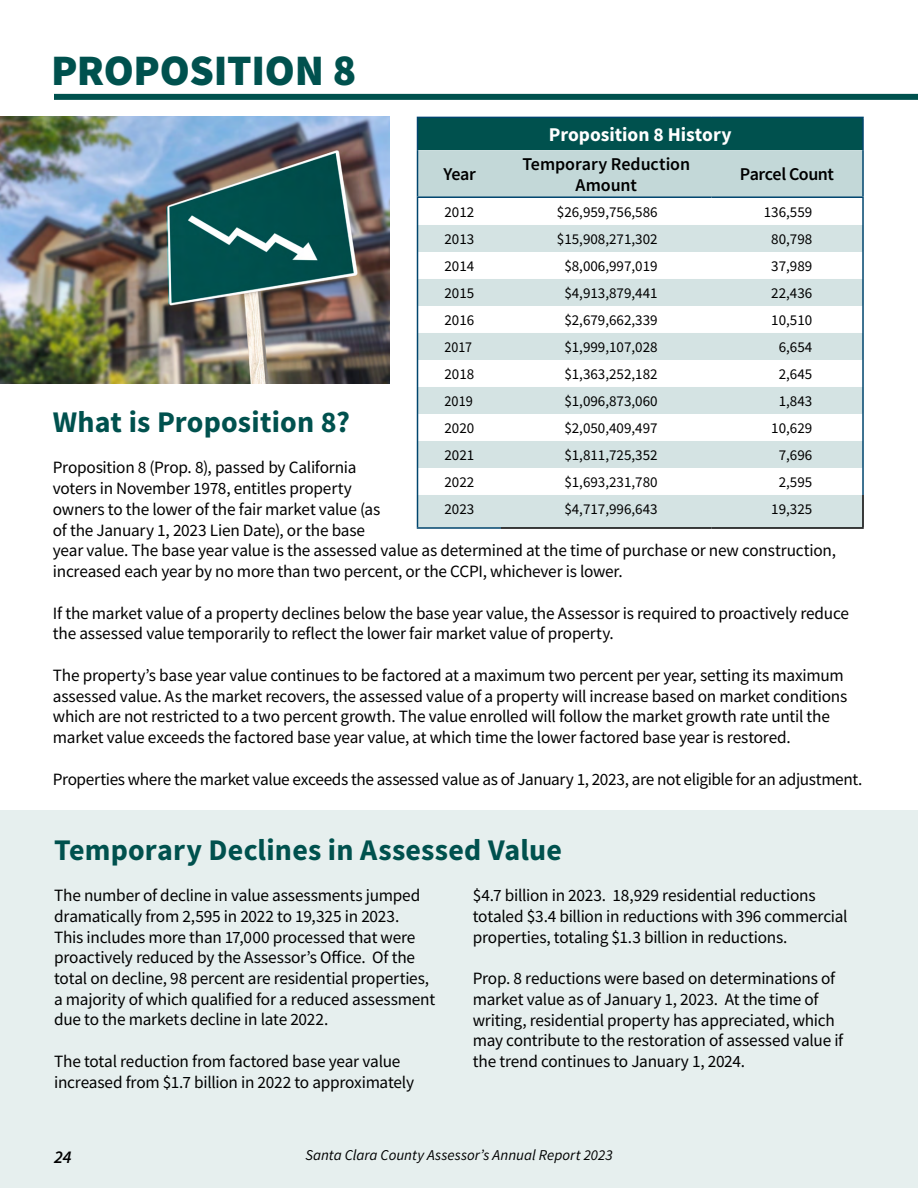
<style>
.page{position:relative;width:918px;height:1188px;background:#fff}
.page>*{position:absolute;margin:0;border:0;box-sizing:border-box;transform-origin:0 0}
.t1{font:900 43.5px "Source Sans Pro";letter-spacing:-.005em;color:#00514e}
.t2{font:700 30px "Source Sans Pro";letter-spacing:.005em;color:#00514e}
.t3{font:700 19.5px "Source Sans Pro";color:#fff}
.t4{font:600 18px/21.6px "Source Sans Pro";letter-spacing:-.005em;color:#000;text-align:center}
.t5{font:600 18px "Source Sans Pro";letter-spacing:-.025em;color:#000}
.t6{font:italic 600 18px "Source Sans Pro";color:#000}
.t7{font:17.25px/20.7px "Source Sans Pro";letter-spacing:-.015em;color:#000}
.t8{font:15px "Source Sans Pro";color:#000}
.t9{font:italic 15px "Source Sans Pro";color:#000}
.t10{font:15px "Source Sans Pro";color:#000;scale:.93 1}
.t11{font:15px "Source Sans Pro";color:#000;scale:.95 1}
</style>
<div class="page">
<div style="left:0;top:810px;width:918px;height:378px;background:#e6efee"></div>
<img style="left:0;top:117px;width:389px;height:266px">
<div style="left:54px;top:94px;width:864px;height:6px;background:#00514e"></div>
<div style="left:418px;top:117px;width:445px;height:33px;background:#00514e"></div>
<div style="left:418px;top:495px;width:444px;height:32px;background:#d4e3e3"></div>
<hr style="left:862px;top:198px;width:2px;height:27px;background:#00456e">
<hr style="left:862px;top:279px;width:2px;height:27px;background:#00456e">
<hr style="left:417px;top:495px;width:1px;height:32px;background:#00456e">
<hr style="left:862px;top:387px;width:2px;height:27px;background:#00456e">
<hr style="left:862px;top:414px;width:2px;height:27px;background:#00456e">
<hr style="left:862px;top:441px;width:2px;height:27px;background:#00456e">
<hr style="left:862px;top:468px;width:2px;height:27px;background:#00456e">
<hr style="left:862px;top:306px;width:2px;height:27px;background:#00456e">
<hr style="left:862px;top:333px;width:2px;height:27px;background:#00456e">
<hr style="left:862px;top:360px;width:2px;height:27px;background:#00456e">
<svg style="left:417px;top:150px;width:446px;height:345px"></svg>
<hr style="left:417px;top:150px;width:1px;height:46px;background:#00456e">
<hr style="left:417px;top:196px;width:84px;height:2px;background:#00456e">
<hr style="left:501px;top:196px;width:211px;height:2px;background:#00456e">
<hr style="left:417px;top:117px;width:84px;height:1px;background:#00456e">
<hr style="left:417px;top:118px;width:1px;height:32px;background:#00456e">
<hr style="left:501px;top:117px;width:211px;height:1px;background:#00456e">
<hr style="left:712px;top:117px;width:152px;height:1px;background:#00456e">
<hr style="left:862px;top:118px;width:2px;height:32px;background:#00456e">
<hr style="left:862px;top:150px;width:2px;height:46px;background:#00456e">
<hr style="left:712px;top:196px;width:152px;height:2px;background:#00456e">
<hr style="left:417px;top:527px;width:84px;height:2px;background:#00456e">
<hr style="left:862px;top:225px;width:2px;height:27px;background:#00456e">
<hr style="left:862px;top:252px;width:2px;height:27px;background:#00456e">
<hr style="left:862px;top:495px;width:2px;height:32px;background:#000">
<hr style="left:501px;top:527px;width:211px;height:2px;background:#000">
<hr style="left:712px;top:527px;width:152px;height:2px;background:#000">
<h1 class="t1" style="left:51px;top:40px;width:307px">PROPOSITION 8</h1>
<p class="t3" style="left:549px;top:121px;width:184px">Proposition 8 History</p>
<p class="t4" style="left:443px;top:163px;width:34px">Year</p>
<p class="t4" style="left:522px;top:153px;width:169px">Temporary Reduction<br>Amount</p>
<p class="t5" style="left:740px;top:163px;width:96px">Parcel Count</p>
<p class="t8" style="left:445px;top:203px;width:31px">2012</p>
<p class="t8" style="left:557px;top:203px;width:102px">$26,959,756,586</p>
<p class="t8" style="left:764px;top:203px;width:50px">136,559</p>
<p class="t8" style="left:445px;top:230px;width:31px">2013</p>
<p class="t8" style="left:557px;top:230px;width:102px">$15,908,271,302</p>
<p class="t8" style="left:771px;top:230px;width:43px">80,798</p>
<p class="t8" style="left:445px;top:257px;width:31px">2014</p>
<p class="t8" style="left:564px;top:257px;width:95px">$8,006,997,019</p>
<p class="t8" style="left:771px;top:257px;width:43px">37,989</p>
<p class="t8" style="left:445px;top:284px;width:31px">2015</p>
<p class="t8" style="left:564px;top:284px;width:95px">$4,913,879,441</p>
<p class="t8" style="left:771px;top:284px;width:43px">22,436</p>
<p class="t8" style="left:445px;top:311px;width:31px">2016</p>
<p class="t8" style="left:564px;top:311px;width:95px">$2,679,662,339</p>
<p class="t8" style="left:771px;top:311px;width:43px">10,510</p>
<p class="t10" style="left:445px;top:338px;width:31px">2017</p>
<p class="t8" style="left:564px;top:338px;width:95px">$1,999,107,028</p>
<p class="t8" style="left:779px;top:338px;width:35px">6,654</p>
<p class="t8" style="left:445px;top:365px;width:31px">2018</p>
<p class="t8" style="left:564px;top:365px;width:95px">$1,363,252,182</p>
<p class="t8" style="left:779px;top:365px;width:35px">2,645</p>
<p class="t11" style="left:445px;top:392px;width:31px">2019</p>
<p class="t8" style="left:564px;top:392px;width:95px">$1,096,873,060</p>
<p class="t8" style="left:779px;top:392px;width:35px">1,843</p>
<p class="t8" style="left:445px;top:419px;width:31px">2020</p>
<p class="t8" style="left:564px;top:419px;width:95px">$2,050,409,497</p>
<p class="t8" style="left:771px;top:419px;width:43px">10,629</p>
<p class="t8" style="left:445px;top:446px;width:31px">2021</p>
<p class="t8" style="left:564px;top:446px;width:95px">$1,811,725,352</p>
<p class="t8" style="left:779px;top:446px;width:35px">7,696</p>
<p class="t8" style="left:445px;top:473px;width:31px">2022</p>
<p class="t8" style="left:564px;top:473px;width:95px">$1,693,231,780</p>
<p class="t8" style="left:779px;top:473px;width:35px">2,595</p>
<p class="t8" style="left:445px;top:499px;width:31px">2023</p>
<p class="t8" style="left:564px;top:499px;width:95px">$4,717,996,643</p>
<p class="t8" style="left:771px;top:499px;width:43px">19,325</p>
<h2 class="t2" style="left:53px;top:401px;width:299px">What is Proposition 8?</h2>
<p class="t7" style="left:53px;top:457px;width:785px">Proposition 8 (Prop. 8), passed by California<br>voters in November 1978, entitles property<br>owners to the lower of the fair market value (as<br>of the January 1, 2023 Lien Date), or the base<br>year value. The base year value is the assessed value as determined at the time of purchase or new construction, increased each year by no more than two percent, or the CCPI, whichever is lower.</p>
<p class="t7" style="left:53px;top:602px;width:798px">If the market value of a property declines below the base year value, the Assessor is required to proactively reduce the assessed value temporarily to reflect the lower fair market value of property.</p>
<p class="t7" style="left:53px;top:665px;width:796px">The property’s base year value continues to be factored at a maximum two percent per year, setting its maximum assessed value. As the market recovers, the assessed value of a property will increase based on market conditions which are not restricted to a two percent growth. The value enrolled will follow the market growth rate until the market value exceeds the factored base year value, at which time the lower factored base year is restored.</p>
<p class="t7" style="left:53px;top:769px;width:811px">Properties where the market value exceeds the assessed value as of January 1, 2023, are not eligible for an adjustment.</p>
<h2 class="t2" style="left:54px;top:829px;width:509px">Temporary Declines in Assessed Value</h2>
<p class="t7" style="left:54px;top:885px;width:383px">The number of decline in value assessments jumped dramatically from 2,595 in 2022 to 19,325 in 2023.<br>This includes more than 17,000 processed that were proactively reduced by the Assessor’s Office. Of the total on decline, 98 percent are residential properties, a majority of which qualified for a reduced assessment due to the markets decline in late 2022.</p>
<p class="t7" style="left:54px;top:1051px;width:361px">The total reduction from factored base year value increased from $1.7 billion in 2022 to approximately</p>
<p class="t7" style="left:473px;top:885px;width:376px">$4.7 billion in 2023. 18,929 residential reductions totaled $3.4 billion in reductions with 396 commercial properties, totaling $1.3 billion in reductions.</p>
<p class="t7" style="left:473px;top:968px;width:372px">Prop. 8 reductions were based on determinations of market value as of January 1, 2023. At the time of writing, residential property has appreciated, which may contribute to the restoration of assessed value if the trend continues to January 1, 2024.</p>
<p class="t6" style="left:54px;top:1145px;width:19px">24</p>
<p class="t9" style="left:305px;top:1146px;width:309px">Santa Clara County Assessor’s Annual Report 2023</p>
</div>
